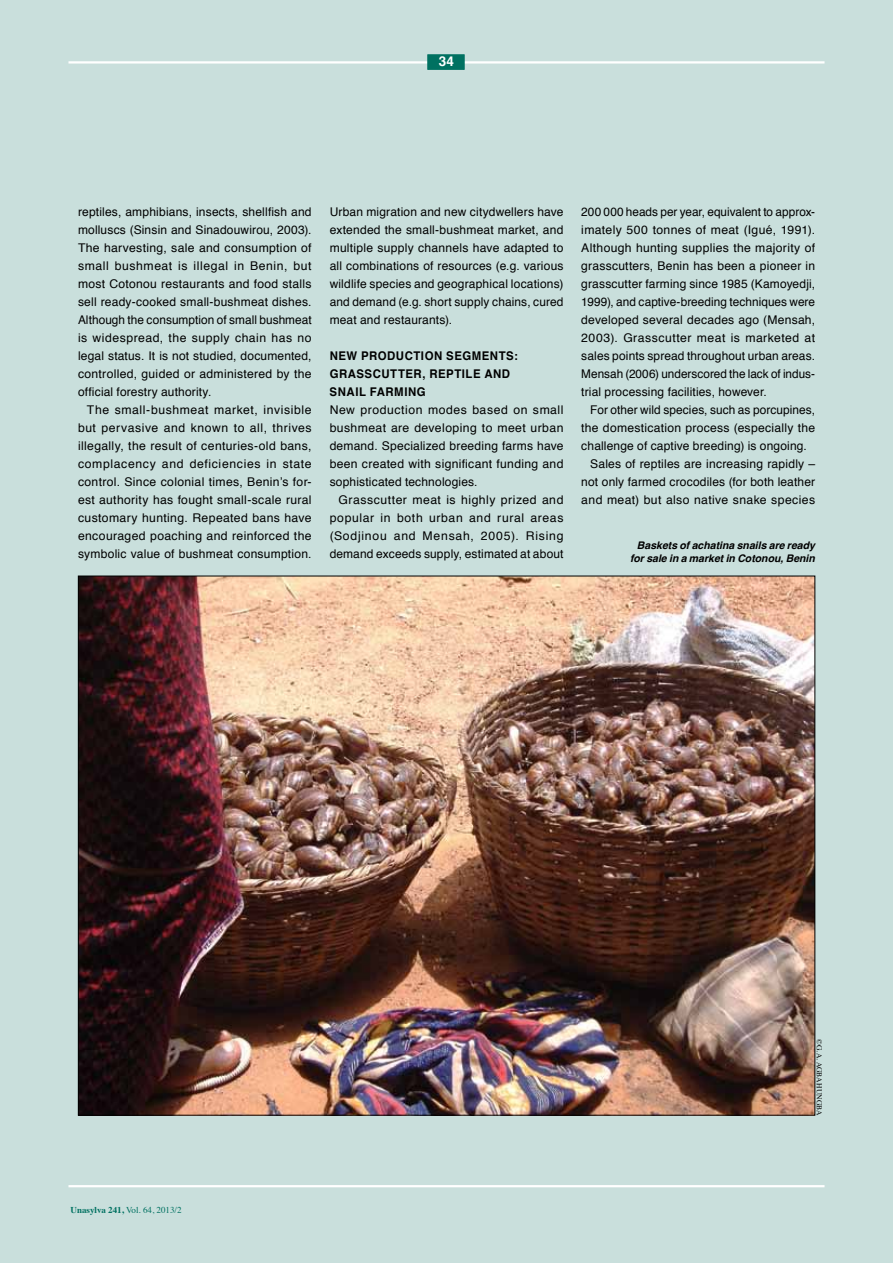
<style>
.page{position:relative;width:893px;height:1263px;background:#c9dfdc}
.page>*{position:absolute;margin:0;border:0;box-sizing:border-box;transform-origin:0 0}
.t1{font:700 13.5px "Helvetica";color:#fff}
.t2{font:12px/18px "Helvetica";letter-spacing:.015em;color:#000;text-align:justify}
.t3{font:700 12px/18px "Helvetica";letter-spacing:.05em;color:#000;scale:.95 1}
.t4{font:italic 700 10.5px/13.5px "Helvetica";color:#000;text-align:right}
.t5{font:9px "Times";color:#007161}
.t6{font:7.5px "Times";letter-spacing:.005em;color:#000}
.s1{font-weight:700}
</style>
<div class="page">
<hr style="left:68px;top:1185px;width:756px;height:2px;background:#fff">
<hr style="left:68px;top:61px;width:756px;height:3px;background:#fff">
<div style="left:428px;top:55px;width:36px;height:15px;background:#007161;border:1px solid #007161"></div>
<img style="left:80px;top:578px;width:733px;height:535px">
<p class="t1" style="left:439px;top:50px;width:17px">34</p>
<p class="t2" style="left:78px;top:203px;width:235px">reptiles, amphibians, insects, shellfish and molluscs (Sinsin and Sinadouwirou, 2003).<br>The harvesting, sale and consumption of small bushmeat is illegal in Benin, but most Cotonou restaurants and food stalls sell ready-cooked small-bushmeat dishes.<br>Although the consumption of small bushmeat is widespread, the supply chain has no legal status. It is not studied, documented, controlled, guided or administered by the official forestry authority.</p>
<p class="t2" style="left:78px;top:401px;width:235px;text-indent:9px">The small-bushmeat market, invisible but pervasive and known to all, thrives illegally, the result of centuries-old bans, complacency and deficiencies in state control. Since colonial times, Benin’s for&shy;est authority has fought small-scale rural customary hunting. Repeated bans have encouraged poaching and reinforced the symbolic value of bushmeat consumption.</p>
<p class="t2" style="left:330px;top:203px;width:235px">Urban migration and new citydwellers have extended the small-bushmeat market, and multiple supply channels have adapted to all combinations of resources (e.g. various wildlife species and geographical locations) and demand (e.g. short supply chains, cured meat and restaurants).</p>
<p class="t3" style="left:330px;top:347px;width:200px">NEW PRODUCTION SEGMENTS:<br>GRA</p>
<p class="t3" style="left:330px;top:365px;width:173px;text-indent:27px">SSCUTTER, REPTILE AND<br>SNAIL FARMING</p>
<p class="t2" style="left:330px;top:401px;width:235px">New production modes based on small bushmeat are developing to meet urban demand. Specialized breeding farms have been created with significant funding and sophisticated technologies.</p>
<p class="t2" style="left:330px;top:491px;width:235px;text-indent:9px">Grasscutter meat is highly prized and popular in both urban and rural areas (Sodjinou and Mensah, 2005). Rising demand exceeds supply, estimated at about</p>
<p class="t2" style="left:581px;top:203px;width:235px">200 000 heads per year, equivalent to approx&shy;imately 500 tonnes of meat (Igué, 1991).<br>Although hunting supplies the majority of grasscutters, Benin has been a pioneer in grasscutter farming since 1985 (Kamoyedji, 1999), and captive-breeding techniques were developed several decades ago (Mensah, 2003). Grasscutter meat is marketed at sales points spread throughout urban areas.<br>Mensah (2006) underscored the lack of indus&shy;trial processing facilities, however.</p>
<p class="t2" style="left:590px;top:401px;width:226px">For other wild species, such as porcupines,</p>
<p class="t2" style="left:581px;top:419px;width:235px">the domestication process (especially the</p>
<p class="t2" style="left:581px;top:437px;width:227px">challenge of captive breeding) is ongoing.</p>
<p class="t2" style="left:590px;top:455px;width:226px">Sales of reptiles are increasing rapidly –</p>
<p class="t2" style="left:581px;top:473px;width:235px">not only farmed crocodiles (for both leather</p>
<p class="t2" style="left:581px;top:491px;width:235px">and meat) but also native snake species</p>
<p class="t4" style="left:630px;top:538px;width:186px">Baskets of achatina snails are ready for sale in a market in Cotonou, Benin</p>
<p class="t5" style="left:71px;top:1201px;width:113px"><span class="s1">Unasylva 241,</span> Vol. 64, 2013/2</p>
<p class="t6" style="left:826px;top:1039px;width:78px;rotate:90deg">©G.A. AGBAHUNGBA</p>
</div>
